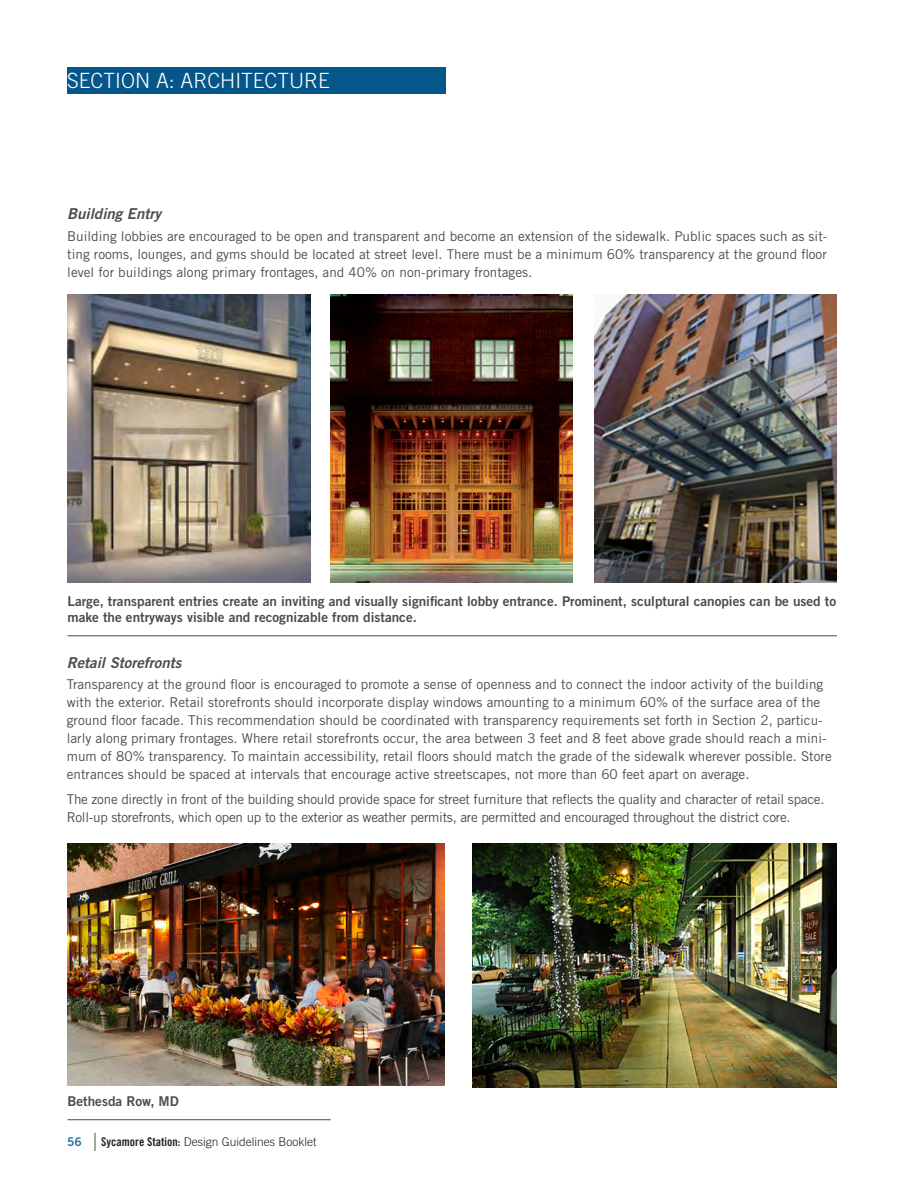
<style>
.page{position:relative;width:918px;height:1188px;background:#fff}
.page>*{position:absolute;margin:0;border:0;box-sizing:border-box;transform-origin:0 0}
.t1{font:300 21px "Trade Gothic LT Std";color:#fff}
.Tertiary_Head{font:15px "Trade Gothic LT Std Bd 2 Obl";color:#4b4c4d}
.Body_Copy{font:13.5px/18px "Trade Gothic LT Std";color:#4b4c4d}
.Body_Copy-2{font:13.5px/18px "Trade Gothic LT Std";letter-spacing:-.02em;color:#4b4c4d}
.Image_Caption{font:13.5px/16.5px "Trade Gothic LT Std Bd 2";color:#4b4c4d}
.t2{font:300 12px "Trade Gothic LT Std";color:#231f20}
.t3{font:12px "Trade Gothic LT Std Bd 2";color:#2373a3}
.s1{font-family:"Trade Gothic LT Std Bd Cn 20";font-weight:400}
</style>
<div class="page">
<div style="left:67px;top:68px;width:379px;height:26px;background:#055689"></div>
<svg style="left:95px;top:1133px;width:1px;height:18px"></svg>
<img style="left:594px;top:294px;width:242px;height:289px">
<img style="left:68px;top:294px;width:243px;height:289px">
<hr style="left:68px;top:636px;width:769px;height:1px;background:#4b4c4d">
<img style="left:331px;top:294px;width:242px;height:289px">
<img style="left:68px;top:843px;width:376px;height:242px">
<hr style="left:68px;top:1119px;width:263px;height:1px;background:#4b4c4d">
<img style="left:473px;top:843px;width:364px;height:245px">
<h1 class="t1" style="left:67px;top:68px;width:264px">SECTION A: ARCHITECTURE</h1>
<p class="Tertiary_Head" style="left:67px;top:205px;width:95px">Building Entry</p>
<p class="Body_Copy" style="left:67px;top:227px;width:762px;text-align:justify">Building lobbies are encouraged to be open and transparent and become an extension of the sidewalk. Public spaces such as sit&shy;ting rooms, lounges, and gyms should be located at street level. There must be a minimum 60% transparency at the ground floor level for buildings along primary frontages, and 40% on non-primary frontages.</p>
<p class="Image_Caption" style="left:68px;top:592px;width:770px">Large, transparent entries create an inviting and visually significant lobby entrance. Prominent, sculptural canopies can be used to make the entryways visible and recognizable from distance.</p>
<p class="Tertiary_Head" style="left:67px;top:653px;width:116px">Retail Storefronts</p>
<p class="Body_Copy" style="left:67px;top:675px;width:766px">Transparency at the ground floor is encouraged to promote a sense of openness and to connect the indoor activity of the building with the exterior. Retail storefronts should incorporate display windows amounting to a minimum 60% of the surface area of the ground floor facade. This recommendation should be coordinated with transparency requirements set forth in Section 2, particu&shy;larly along primary frontages. Where retail storefronts occur, the area between 3 feet and 8 feet above grade should reach a mini&shy;mum of 80% transparency. To maintain accessibility, retail floors should match the grade of the sidewalk wherever possible. Store entrances should be spaced at intervals that encourage active streetscapes, not more than 60 feet apart on average.</p>
<p class="Body_Copy-2" style="left:67px;top:790px;width:759px">The zone directly in front of the building should provide space for street furniture that reflects the quality and character of retail space.<br>Roll-up storefronts, which open up to the exterior as weather permits, are permitted and encouraged throughout the district core.</p>
<p class="Image_Caption" style="left:68px;top:1093px;width:113px">Bethesda Row, MD</p>
<p class="t3" style="left:67px;top:1134px;width:16px">56</p>
<p class="t2" style="left:101px;top:1135px;width:217px"><span class="s1">Sycamore Station:</span> Design Guidelines Booklet</p>
</div>
